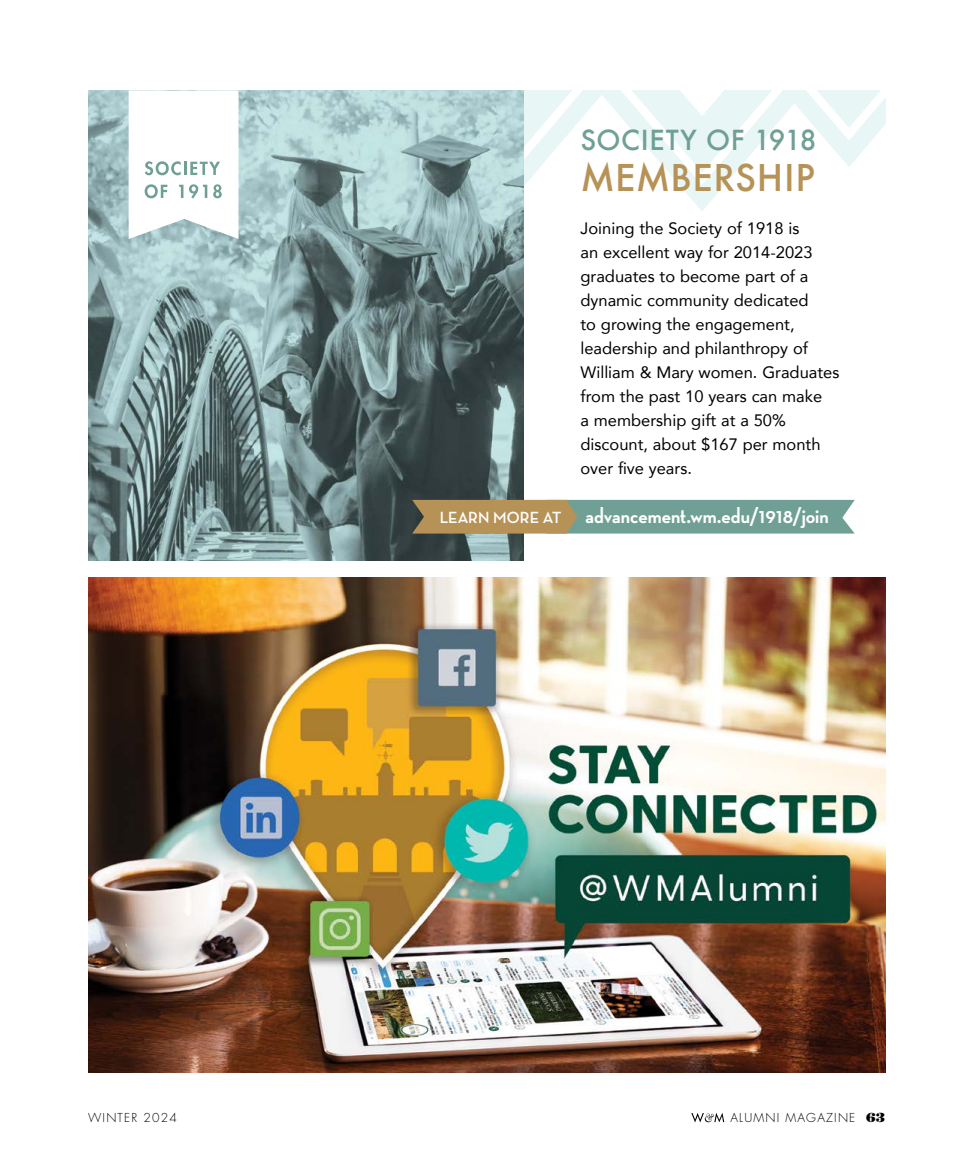
<style>
.page{position:relative;width:972px;height:1175px;background:#fff}
.page>*{position:absolute;margin:0;border:0;box-sizing:border-box;transform-origin:0 0}
.t1{font:500 36px "Futura";letter-spacing:.015em;color:#b79257}
.t2{font:500 27px "Futura";letter-spacing:.02em;color:#70a095}
.t3{font:700 22.5px "Neutra Disp";color:#fff}
.t4{font:16.5px/24px "Avenir";color:#000}
.t5{font:300 12px "Futura Std";letter-spacing:.1em;color:#000}
.s1{font-size:16.5px}
.s2{font-family:"Surveyor Text";font-weight:900;font-size:15px}
</style>
<div class="page">
<svg style="left:691px;top:1113px;width:33px;height:9px"></svg>
<img style="left:89px;top:577px;width:797px;height:495px">
<img style="left:89px;top:90px;width:434px;height:471px">
<svg style="left:412px;top:500px;width:443px;height:33px;background:#899b7f"></svg>
<svg style="left:523px;top:90px;width:363px;height:122px"></svg>
<svg style="left:129px;top:90px;width:110px;height:149px"></svg>
<h2 class="t2" style="left:581px;top:121px;width:237px">SOCIETY OF 1918</h2>
<h1 class="t1" style="left:581px;top:152px;width:236px">MEMBERSHIP</h1>
<p class="t4" style="left:581px;top:216px;width:260px">Joining the Society of 1918 is<br>an excellent way for 2014-2023 graduates to become part of a dynamic community dedicated<br>to growing the engagement, leadership and philanthropy of<br>William &amp; Mary women. Graduates from the past 10 years can make<br>a membership gift at a 50% discount, about $167 per month over five years.</p>
<h3 class="t3" style="left:440px;top:503px;width:390px"><span class="s1">LEARN MORE AT</span> advancement.wm.edu/1918/join</h3>
<p class="t5" style="left:88px;top:1110px;width:90px">WINTER 2024</p>
<p class="t5" style="left:730px;top:1110px;width:156px">ALUMNI MAGAZINE <span class="s2">63</span></p>
</div>
